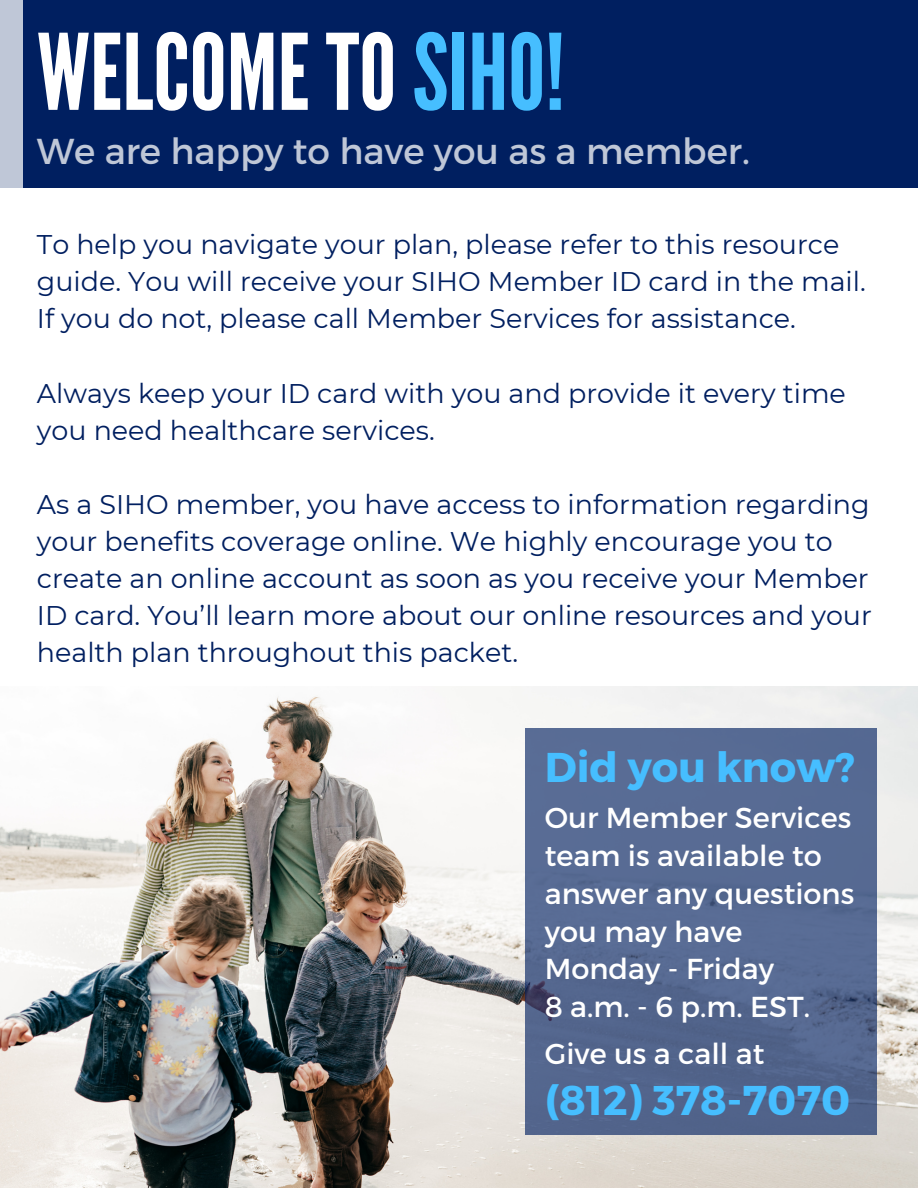
<style>
.page{position:relative;width:918px;height:1188px;background:#fff}
.page>*{position:absolute;margin:0;border:0;box-sizing:border-box;transform-origin:0 0}
.t1{font:105px "League Gothic";color:#fff}
.t2{font:700 41.55px "Montserrat";color:#46beff}
.t3{font:36px "Montserrat";color:#bfc7d7}
.t4{font:28.8px/37.8px "Montserrat";color:#fff}
.t5{font:27px/37.2px "Montserrat";color:#001f60}
.s1{color:#46beff}
</style>
<div class="page">
<div style="left:0;top:0;width:918px;height:188px;background:#001f60"></div>
<img style="left:0;top:687px;width:918px;height:501px">
<div style="left:0;top:0;width:23px;height:188px;background:#bfc7d7"></div>
<div style="left:525px;top:728px;width:351px;height:407px;background:#576a93"></div>
<h2 class="t1" style="left:37px;top:12px;width:530px">WELCOMETO<span class="s1">SIHO!</span></h2>
<p class="t3" style="left:37px;top:128px;width:715px">We are happy to have you as a member.</p>
<p class="t5" style="left:37px;top:226px;width:830px">To help you navigate your plan, please refer to this resource guide. You will receive your SIHO Member ID card in the mail.</p>
<p class="t5" style="left:37px;top:300px;width:760px">If you do not, please call Member Services for assistance.</p>
<p class="t5" style="left:37px;top:374px;width:811px">Always keep your ID card with you and provide it every time you need healthcare services.</p>
<p class="t5" style="left:37px;top:486px;width:837px">As a SIHO member, you have access to information regarding your benefits coverage online. We highly encourage you to create an online account as soon as you receive your Member ID card. You’ll learn more about our online resources and your health plan throughout this packet.</p>
<h3 class="t2" style="left:545px;top:740px;width:312px">Did you know?</h3>
<p class="t4" style="left:545px;top:797px;width:311px">Our Member Services team is available to answer any questions you may have</p>
<p class="t4" style="left:545px;top:949px;width:231px">Monday - Friday</p>
<p class="t4" style="left:545px;top:987px;width:267px">8 a.m. - 6 p.m. EST.</p>
<p class="t4" style="left:545px;top:1033px;width:221px">Give us a call at</p>
<p class="t2" style="left:545px;top:1073px;width:307px">(812) 378-7070</p>
</div>
